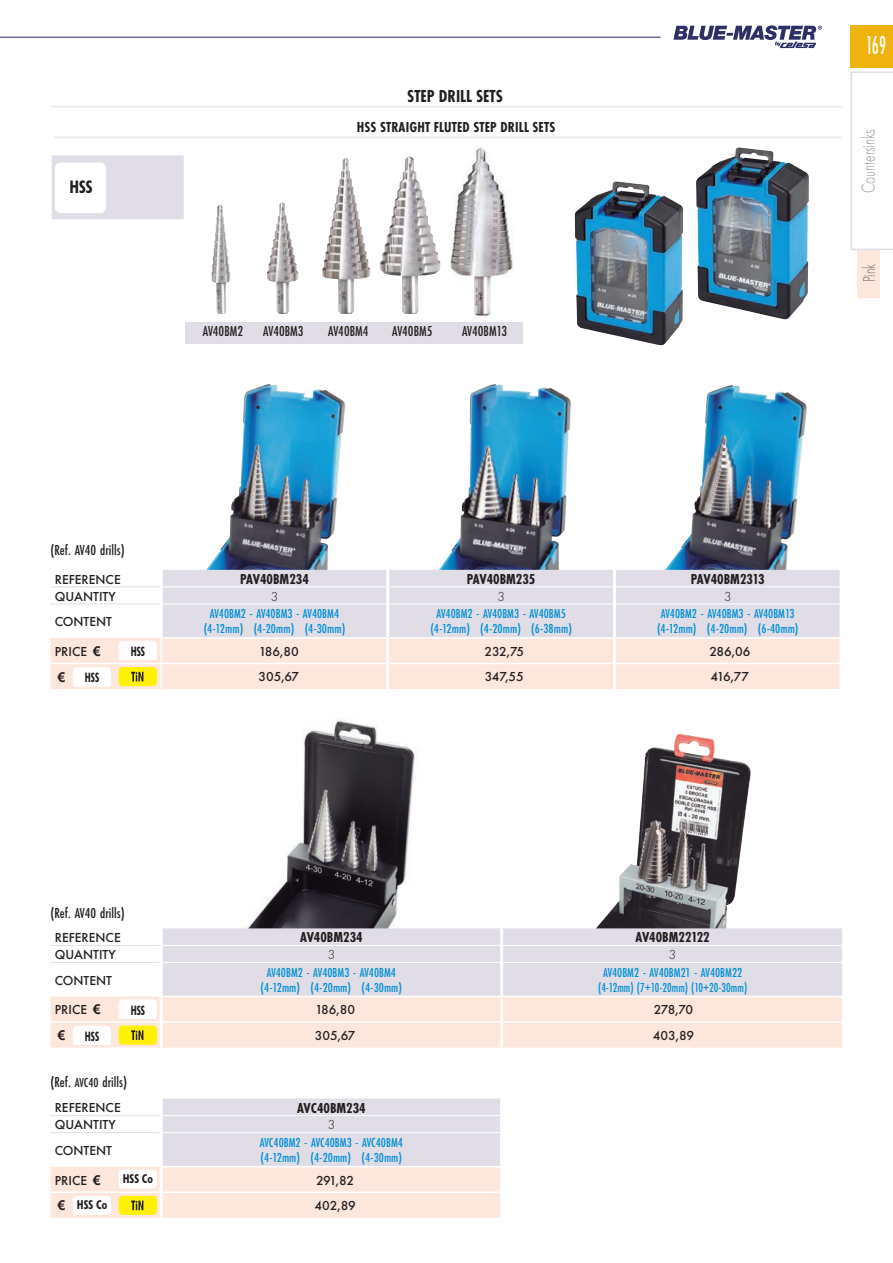
<style>
.page{position:relative;width:893px;height:1263px;background:#fff}
.page>*{position:absolute;margin:0;border:0;box-sizing:border-box;transform-origin:0 0}
.t1{font:500 27px "Futura PT Cond";color:#fff;scale:.7 1}
.t2{font:300 19.5px "Futura PT";color:#939598;scale:.7 1}
.t3{font:700 18px "Futura PT Cond";color:#231f20}
.t4{font:300 18px "Futura PT";color:#6c6d70;scale:.7 1}
.t5{font:700 condensed 17.55px "Futura BT";color:#231f20}
.t6{font:700 15px "Futura PT Cond";color:#231f20}
.t7{font:500 15px "Futura PT Cond";color:#231f20}
.t8{font:500 13.5px/15px "Futura PT Cond";color:#008fd5;text-align:center}
.t9{font:500 13.5px/17px "Futura PT";color:#231f20}
.t10{font:500 13.5px/25.5px "Futura PT";letter-spacing:-.035em;color:#231f20}
.t11{font:300 13.5px "Futura PT";color:#231f20}
.t12{font:700 13.5px "Arial";color:#231f20}
.t13{font:700 condensed 13.05px "Futura BT";color:#231f20;scale:.83 1}
.t14{font:700 condensed 12.3px "Futura BT";color:#231f20}
.s1{font-family:"Arial";font-weight:700}
.s2{font-size:13.5px}
.s3{font-family:"Arial";font-stretch:normal;font-size:13.5px}
</style>
<div class="page">
<hr style="left:0;top:37px;width:660px;height:1px;background:#2c3066">
<div style="left:857px;top:249px;width:22px;height:48px;background:#fde7dc"></div>
<div style="left:850px;top:25px;width:42px;height:42px;background:#efb310"></div>
<svg style="left:850px;top:71px;width:42px;height:179px"></svg>
<svg style="left:673px;top:25px;width:149px;height:23px"></svg>
<img style="left:596px;top:733px;width:155px;height:195px">
<img style="left:207px;top:384px;width:138px;height:185px">
<img style="left:665px;top:385px;width:142px;height:184px">
<img style="left:439px;top:384px;width:132px;height:185px">
<img style="left:245px;top:719px;width:173px;height:209px">
<svg style="left:50px;top:569px;width:790px;height:119px;background:#eee5e3"></svg>
<div style="left:52px;top:155px;width:131px;height:64px;background:#e0dde6"></div>
<div style="left:56px;top:163px;width:49px;height:49px;background:#fff;border-radius:5px"></div>
<div style="left:55px;top:162px;width:51px;height:51px;border:1px solid #fff;border-radius:5px"></div>
<svg style="left:50px;top:928px;width:791px;height:119px;background:#efe5e3"></svg>
<img style="left:574px;top:181px;width:108px;height:164px">
<div style="left:185px;top:322px;width:337px;height:21px;background:#e0dde6"></div>
<img style="left:379px;top:156px;width:61px;height:158px">
<img style="left:322px;top:158px;width:48px;height:156px">
<img style="left:267px;top:202px;width:31px;height:112px">
<img style="left:211px;top:204px;width:19px;height:110px">
<img style="left:696px;top:147px;width:112px;height:172px">
<img style="left:450px;top:147px;width:64px;height:170px">
<svg style="left:50px;top:1098px;width:451px;height:119px"></svg>
<hr style="left:54px;top:136px;width:786px;height:2px;background:#e6e7e9">
<hr style="left:51px;top:106px;width:790px;height:1px;background:#e6e7e9">
<p class="t5" style="left:69px;top:176px;width:25px">HSS</p>
<h3 class="t3" style="left:407px;top:85px;width:97px">STEP DRILL SETS</h3>
<p class="t6" style="left:357px;top:119px;width:200px">HSS STRAIGHT FLUTED STEP DRILL SETS</p>
<p class="t7" style="left:203px;top:322px;width:42px">AV40BM2</p>
<p class="t7" style="left:263px;top:322px;width:42px">AV40BM3</p>
<p class="t7" style="left:328px;top:322px;width:42px">AV40BM4</p>
<p class="t7" style="left:392px;top:322px;width:42px">AV40BM5</p>
<p class="t7" style="left:462px;top:322px;width:47px">AV40BM13</p>
<h1 class="t1" style="left:865px;top:29px;width:31px">169</h1>
<h2 class="t2" style="left:857px;top:193px;width:92px;rotate:-90deg">Countersinks</h2>
<h3 class="t4" style="left:858px;top:282px;width:28px;rotate:-90deg">Pink</h3>
<p class="t7" style="left:50px;top:540px;width:76px">(Ref. AV40 drills)</p>
<p class="t9" style="left:55px;top:570px;width:67px">REFERENCE<br>QUANTITY</p>
<p class="t9" style="left:55px;top:613px;width:59px">CONTENT</p>
<p class="t9" style="left:55px;top:642px;width:47px">PRICE <span class="s1">€</span></p>
<p class="t12" style="left:58px;top:668px;width:9px">€</p>
<p class="t13" style="left:85px;top:669px;width:19px">HSS</p>
<p class="t13" style="left:131px;top:643px;width:19px">HSS</p>
<p class="t6" style="left:240px;top:570px;width:70px">PAV40BM234</p>
<p class="t6" style="left:466px;top:570px;width:70px">PAV40BM235</p>
<p class="t6" style="left:690px;top:570px;width:75px">PAV40BM2313</p>
<p class="t11" style="left:271px;top:588px;width:9px">3</p>
<p class="t11" style="left:497px;top:588px;width:9px">3</p>
<p class="t11" style="left:723px;top:588px;width:9px">3</p>
<p class="t8" style="left:204px;top:606px;width:143px">AV40BM2 - AV40BM3 - AV40BM4 (4-12mm) (4-20mm) (4-30mm)</p>
<p class="t8" style="left:430px;top:606px;width:143px">AV40BM2 - AV40BM3 - AV40BM5 (4-12mm) (4-20mm) (6-38mm)</p>
<p class="t8" style="left:656px;top:606px;width:143px;text-align:left">AV40BM2 - AV40BM3 - AV40BM13 (4-12mm) (4-20mm) (6-40mm)</p>
<p class="t9" style="left:258px;top:642px;width:42px">186,80</p>
<p class="t9" style="left:484px;top:642px;width:41px">232,75</p>
<p class="t9" style="left:709px;top:642px;width:43px">286,06</p>
<p class="t9" style="left:258px;top:668px;width:42px">305,67</p>
<p class="t9" style="left:484px;top:668px;width:40px">347,55</p>
<p class="t9" style="left:710px;top:668px;width:40px">416,77</p>
<p class="t7" style="left:50px;top:903px;width:76px">(Ref. AV40 drills)</p>
<p class="t9" style="left:55px;top:928px;width:67px">REFERENCE<br>QUANTITY</p>
<p class="t9" style="left:55px;top:971px;width:59px">CONTENT</p>
<p class="t9" style="left:55px;top:1001px;width:47px">PRICE <span class="s1">€</span></p>
<p class="t13" style="left:131px;top:1001px;width:19px">HSS</p>
<p class="t12" style="left:58px;top:1026px;width:9px">€</p>
<p class="t13" style="left:85px;top:1028px;width:19px">HSS</p>
<p class="t7" style="left:50px;top:1073px;width:78px">(Ref. <span class="s2">AVC40</span> drills)</p>
<p class="t9" style="left:55px;top:1098px;width:67px">REFERENCE<br>QUANTITY</p>
<p class="t9" style="left:55px;top:1141px;width:59px">CONTENT</p>
<p class="t9" style="left:55px;top:1171px;width:47px">PRICE <span class="s1">€</span></p>
<p class="t14" style="left:123px;top:1170px;width:32px">HSS Co</p>
<p class="t14" style="left:58px;top:1196px;width:51px"><span class="s3">€</span> HSS Co</p>
<p class="t6" style="left:300px;top:928px;width:64px">AV40BM234</p>
<p class="t6" style="left:635px;top:928px;width:76px">AV40BM22122</p>
<p class="t11" style="left:327px;top:946px;width:9px">3</p>
<p class="t11" style="left:668px;top:946px;width:9px">3</p>
<p class="t8" style="left:260px;top:964px;width:143px">AV40BM2 - AV40BM3 - AV40BM4 (4-12mm) (4-20mm) (4-30mm)</p>
<p class="t8" style="left:598px;top:964px;width:150px">AV40BM2 - AV40BM21 - AV40BM22 (4-12mm) (7+10-20mm) (10+20-30mm)</p>
<p class="t9" style="left:315px;top:1001px;width:42px">186,80</p>
<p class="t9" style="left:653px;top:1001px;width:41px">278,70</p>
<p class="t9" style="left:314px;top:1026px;width:42px">305,67</p>
<p class="t9" style="left:652px;top:1026px;width:43px">403,89</p>
<p class="t6" style="left:297px;top:1098px;width:70px">AVC40BM234</p>
<p class="t11" style="left:327px;top:1116px;width:9px">3</p>
<p class="t8" style="left:260px;top:1134px;width:144px;text-align:left">AVC40BM2 - AVC40BM3 - AVC40BM4 (4-12mm) (4-20mm) (4-30mm)</p>
<p class="t10" style="left:314px;top:1167px;width:43px">291,82<br>402,89</p>
</div>
